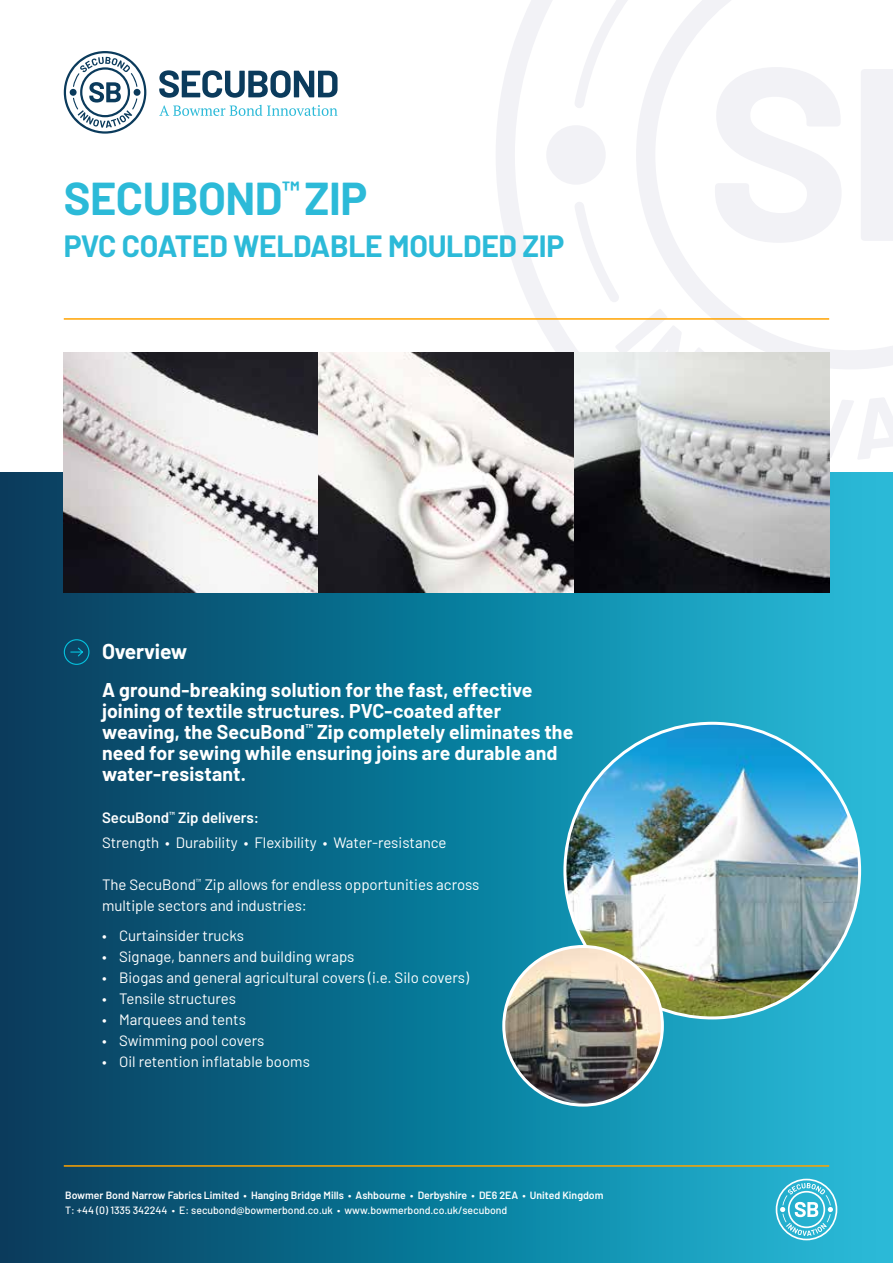
<style>
.page{position:relative;width:893px;height:1263px;background:#fff}
.page>*{position:absolute;margin:0;border:0;box-sizing:border-box;transform-origin:0 0}
.t1{font:700 45px "Barlow";letter-spacing:-.01em;color:#2cbad8}
.t2{font:700 30px "Barlow";letter-spacing:-.01em;color:#2cbad8}
.t3{font:700 21px "Barlow";letter-spacing:-.01em;color:#fff}
.t4{font:700 19.5px/21px "Barlow";letter-spacing:.005em;color:#fff}
.t5{font:15px/25.2px "Barlow";color:#fff}
.t6{font:600 10.5px "Barlow";color:#fff}
.t7{font:500 10.5px "Barlow";color:#fff}
.s1{font-weight:600}
</style>
<div class="page">
<svg style="left:496px;top:0;width:397px;height:473px"></svg>
<svg style="left:574px;top:0;width:56px;height:108px"></svg>
<svg style="left:574px;top:201px;width:46px;height:101px"></svg>
<svg style="left:715px;top:67px;width:127px;height:176px"></svg>
<div style="left:861px;top:69px;width:32px;height:172px;background:#f2f2f6"></div>
<div style="left:0;top:473px;width:893px;height:790px;background:linear-gradient(to right,#003a5b,#23bfdd)"></div>
<hr style="left:64px;top:318px;width:765px;height:2px;background:#ffa300">
<div style="left:64px;top:639px;width:25px;height:26px;border:1px solid #05c2de;border-radius:50%"></div>
<svg style="left:70px;top:647px;width:14px;height:10px"></svg>
<img style="left:565px;top:723px;width:295px;height:295px;border-radius:147px">
<img style="left:504px;top:946px;width:158px;height:159px;border-radius:79px">
<div style="left:502px;top:945px;width:162px;height:161px;border:3px solid #fff;border-radius:50%"></div>
<img style="left:64px;top:353px;width:510px;height:240px">
<svg style="left:574px;top:353px;width:255px;height:240px;background:#949596"></svg>
<svg style="left:776px;top:1179px;width:61px;height:61px;background:#5fc5db"></svg>
<hr style="left:64px;top:1165px;width:765px;height:2px;background:#ffa300">
<svg style="left:159px;top:105px;width:178px;height:11px"></svg>
<svg style="left:159px;top:70px;width:179px;height:28px"></svg>
<svg style="left:64px;top:51px;width:82px;height:83px"></svg>
<h1 class="t1" style="left:64px;top:166px;width:305px">SECUBOND<sup>™</sup> ZIP</h1>
<h2 class="t2" style="left:64px;top:224px;width:502px">PVC COATED WELDABLE MOULDED ZIP</h2>
<h3 class="t3" style="left:102px;top:636px;width:87px">Overview</h3>
<h3 class="t4" style="left:102px;top:678px;width:473px">A ground-breaking solution for the fast, effective joining of textile structures. PVC-coated after weaving, the SecuBond<sup>™</sup> Zip completely eliminates the need for sewing while ensuring joins are durable and water-resistant.</h3>
<p class="t5" style="left:102px;top:804px;width:346px"><span class="s1">SecuBond</span><sup>™</sup> <span class="s1">Zip delivers:<br></span>Strength • Durability • Flexibility • Water-resistance</p>
<p class="t5" style="left:102px;top:873px;width:379px;line-height:21px">The SecuBond<sup>™</sup> Zip allows for endless opportunities across multiple sectors and industries:</p>
<p class="t5" style="left:102px;top:921px;width:143px">• Curtainsider trucks</p>
<p class="t5" style="left:102px;top:942px;width:254px">• Signage, banners and building wraps</p>
<p class="t5" style="left:102px;top:963px;width:368px">• Biogas and general agricultural covers (i.e. Silo covers)</p>
<p class="t5" style="left:102px;top:984px;width:135px">• Tensile structures</p>
<p class="t5" style="left:102px;top:1005px;width:145px">• Marquees and tents</p>
<p class="t5" style="left:102px;top:1026px;width:164px">• Swimming pool covers</p>
<p class="t5" style="left:102px;top:1047px;width:209px">• Oil retention inflatable booms</p>
<p class="t6" style="left:65px;top:1187px;width:540px">Bowmer Bond Narrow Fabrics Limited • Hanging Bridge Mills • Ashbourne • Derbyshire • DE6 2EA • United Kingdom</p>
<p class="t7" style="left:65px;top:1202px;width:444px">T: +44 (0) 1335 342244 • E: secubond@bowmerbond.co.uk • www.bowmerbond.co.uk/secubond</p>
</div>
